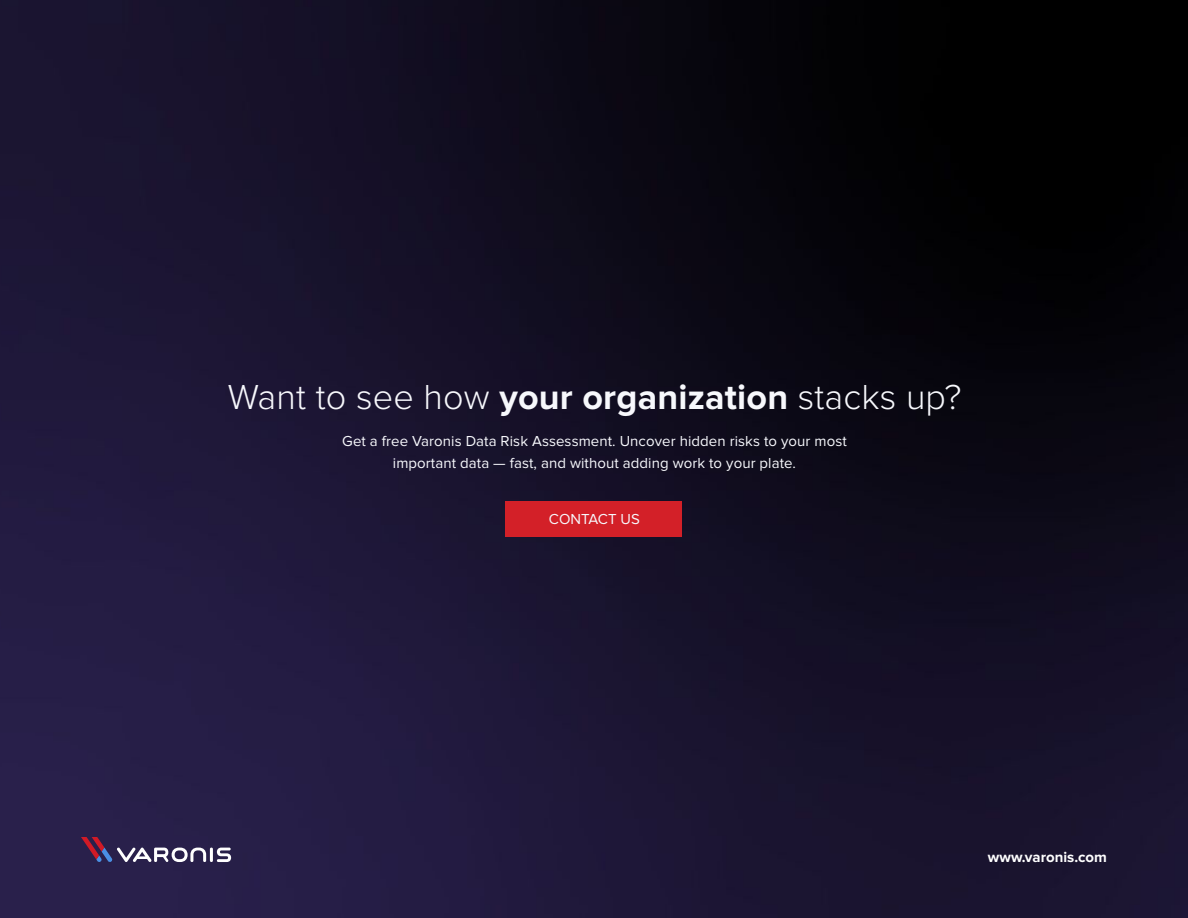
<style>
.page{position:relative;width:1188px;height:918px;background:#fff}
.page>*{position:absolute;margin:0;border:0;box-sizing:border-box;transform-origin:0 0}
.t1{font:300 36px "Proxima Nova";letter-spacing:.005em;color:#f7f8fc}
.CTA_Button_Text__Red{font:15px/22.5px "Proxima Nova";letter-spacing:.005em;color:#f7f8fc;text-align:center}
.t2{font:700 15px "Proxima Nova";color:#fff}
.s1{font-weight:700}
</style>
<div class="page">
<img style="left:0;top:0;width:1188px;height:918px">
<div style="left:506px;top:501px;width:176px;height:36px;background:#d32028"></div>
<hr style="left:210px;top:848px;width:3px;height:14px;background:#fff;border-radius:2px">
<svg style="left:217px;top:848px;width:14px;height:14px"></svg>
<svg style="left:81px;top:837px;width:125px;height:25px;background:#58486b"></svg>
<p class="t1" style="left:228px;top:377px;width:735px">Want to see how <span class="s1">your organization</span> stacks up?</p>
<p class="CTA_Button_Text__Red" style="left:342px;top:430px;width:506px">Get a free Varonis Data Risk Assessment. Uncover hidden risks to your most important data — fast, and without adding work to your plate.</p>
<p class="CTA_Button_Text__Red" style="left:549px;top:508px;width:92px">CONTACT US</p>
<p class="t2" style="left:988px;top:849px;width:121px">www.varonis.com</p>
</div>
